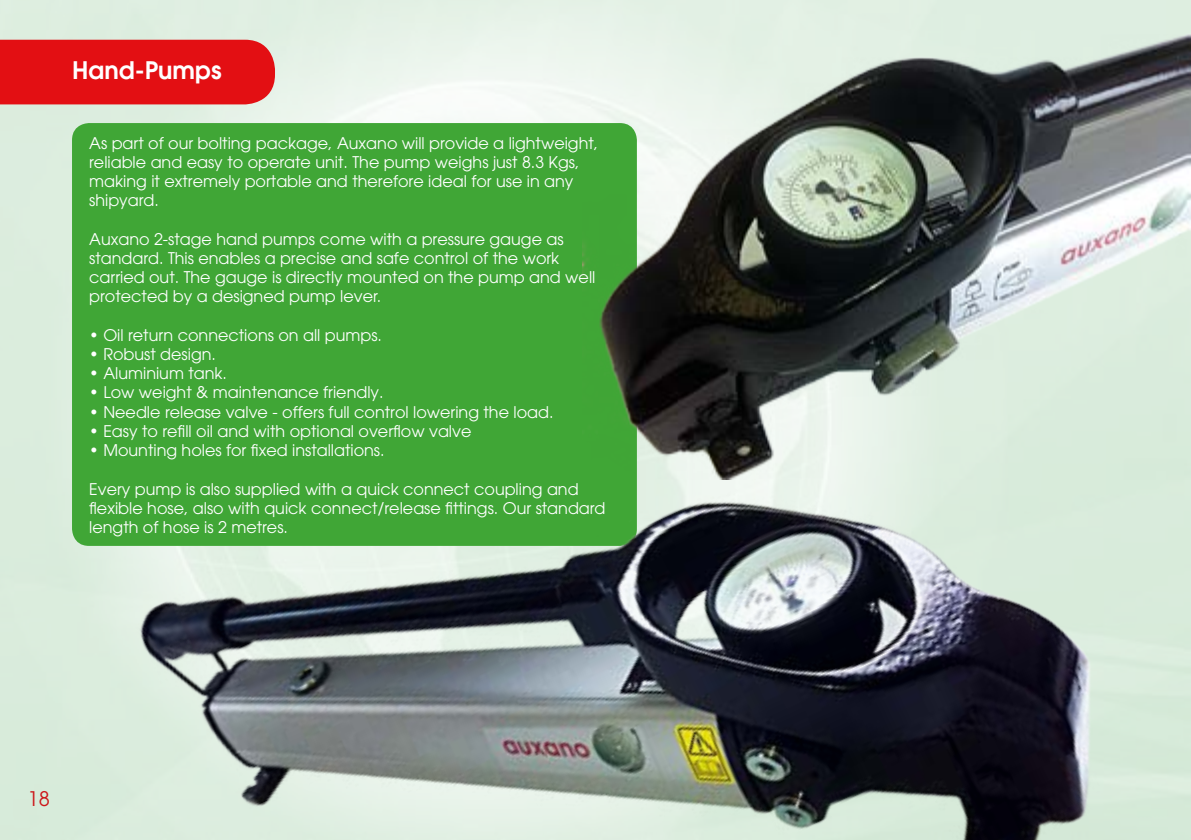
<style>
.page{position:relative;width:1191px;height:840px;background:#fff}
.page>*{position:absolute;margin:0;border:0;box-sizing:border-box;transform-origin:0 0}
.t1{font:600 24px "Avant Garde LT";color:#fff}
.t2{font:20px "Avant Garde LT";color:#cd171a}
.t3{font:16px/19.2px "Avant Garde LT";color:#fff}
</style>
<div class="page">
<img style="left:0;top:0;width:1191px;height:839px">
<div style="left:72px;top:123px;width:565px;height:422px;background:#40a636;border-radius:17px"></div>
<div style="left:0;top:40px;width:275px;height:64px;background:#e30f13"></div>
<img style="left:582px;top:24px;width:609px;height:455px">
<img style="left:96px;top:217px;width:1077px;height:622px">
<h1 class="t1" style="left:72px;top:54px;width:151px">Hand-Pumps</h1>
<p class="t3" style="left:89px;top:133px;width:510px">As part of our bolting package, Auxano will provide a lightweight, reliable and easy to operate unit. The pump weighs just 8.3 Kgs, making it extremely portable and therefore ideal for use in any shipyard.</p>
<p class="t3" style="left:89px;top:229px;width:508px">Auxano 2-stage hand pumps come with a pressure gauge as standard. This enables a precise and safe control of the work carried out. The gauge is directly mounted on the pump and well protected by a designed pump lever.</p>
<p class="t3" style="left:89px;top:325px;width:294px">• Oil return connections on all pumps.</p>
<p class="t3" style="left:89px;top:344px;width:128px">• Robust design.</p>
<p class="t3" style="left:89px;top:363px;width:139px">• Aluminium tank.</p>
<p class="t3" style="left:89px;top:383px;width:296px">• Low weight &amp; maintenance friendly.</p>
<p class="t3" style="left:89px;top:402px;width:466px">• Needle release valve - offers full control lowering the load.</p>
<p class="t3" style="left:89px;top:421px;width:384px">• Easy to refill oil and with optional overflow valve</p>
<p class="t3" style="left:89px;top:440px;width:297px">• Mounting holes for fixed installations.</p>
<p class="t3" style="left:89px;top:479px;width:518px">Every pump is also supplied with a quick connect coupling and flexible hose, also with quick connect/release fittings. Our standard length of hose is 2 metres.</p>
<p class="t2" style="left:28px;top:786px;width:24px">18</p>
</div>
